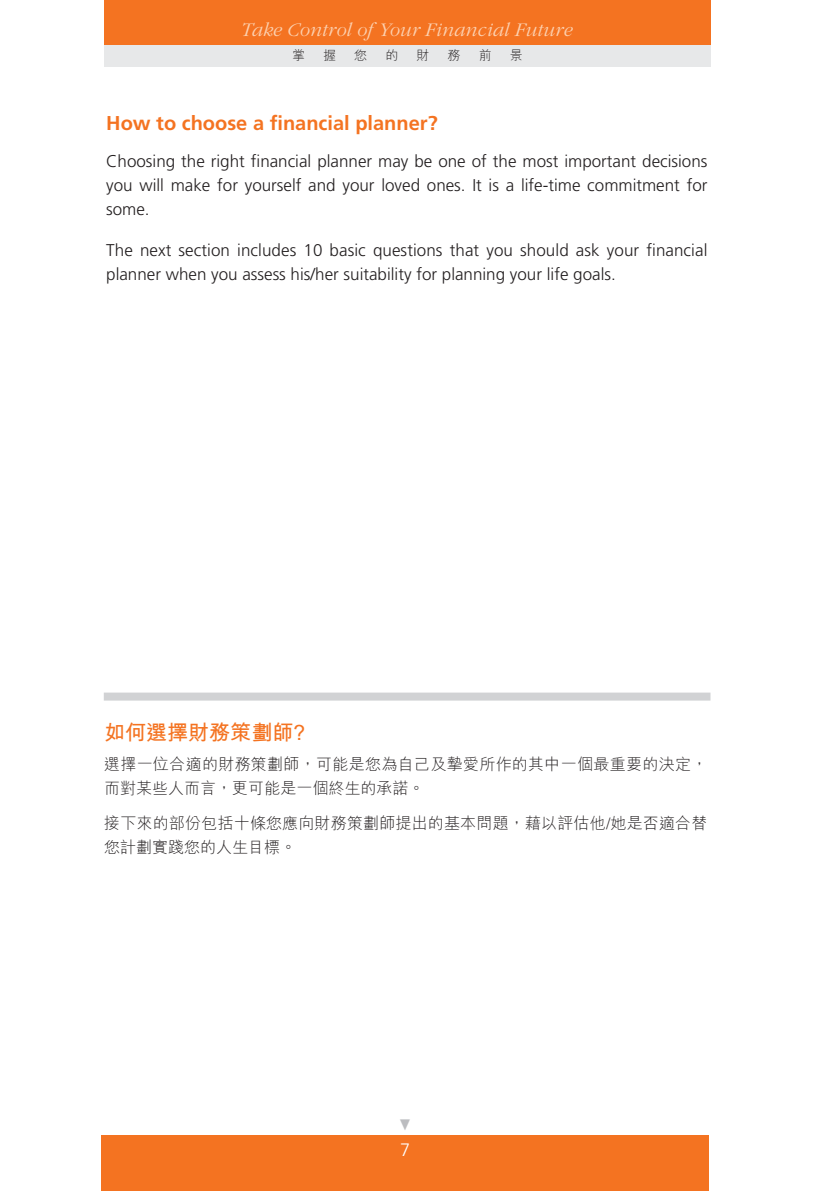
<style>
.page{position:relative;width:823px;height:1191px;background:#fff}
.page>*{position:absolute;margin:0;border:0;box-sizing:border-box;transform-origin:0 0}
.t1{font:700 21px "M Hei";color:#f47321}
.t2{font:italic 300 20px "Garamond";color:#fcd0af}
.t3{font:700 20px "Frutiger";color:#f47321}
.t4{font:300 18px "Frutiger";color:#fff}
.t5{font:300 17px/24px "Frutiger";color:#231f20;text-align:justify}
.t6{font:300 16px/24px "M Hei";letter-spacing:.01em;color:#231f20}
.t7{font:700 14px "M Hei";color:#bcbdc0}
.t8{font:300 13px "M Hei";color:#231f20}
</style>
<div class="page">
<div style="left:104px;top:692px;width:606px;height:8px;background:#d1d2d4"></div>
<div style="left:102px;top:1135px;width:606px;height:56px;background:#f47321"></div>
<div style="left:104px;top:0;width:606px;height:67px;background:#e7e8e9"></div>
<div style="left:104px;top:0;width:606px;height:45px;background:#f47321"></div>
<p class="t2" style="left:241px;top:18px;width:332px">Take Control of Your Financial Future</p>
<p class="t8" style="left:292px;top:48px;width:14px">掌</p>
<p class="t8" style="left:323px;top:48px;width:14px">握</p>
<p class="t8" style="left:354px;top:48px;width:14px">您</p>
<p class="t8" style="left:385px;top:48px;width:14px">的</p>
<p class="t8" style="left:416px;top:48px;width:14px">財</p>
<p class="t8" style="left:447px;top:48px;width:14px">務</p>
<p class="t8" style="left:478px;top:48px;width:14px">前</p>
<p class="t8" style="left:509px;top:48px;width:14px">景</p>
<p class="t3" style="left:106px;top:115px;width:333px">How to choose a financial planner?</p>
<p class="t5" style="left:106px;top:150px;width:602px">Choosing the right financial planner may be one of the most important decisions you will make for yourself and your loved ones. It is a life-time commitment for some.</p>
<p class="t5" style="left:106px;top:239px;width:602px">The next section includes 10 basic questions that you should ask your financial planner when you assess his/her suitability for planning your life goals.</p>
<p class="t1" style="left:104px;top:722px;width:202px">如何選擇財務策劃師?</p>
<p class="t6" style="left:104px;top:752px;width:604px">選擇一位合適的財務策劃師，可能是您為自己及摯愛所作的其中一個最重要的決定，而對某些人而言，更可能是一個終生的承諾。</p>
<p class="t6" style="left:104px;top:812px;width:604px">接下來的部份包括十條您應向財務策劃師提出的基本問題，藉以評估他/她是否適合替您計劃實踐您的人生目標。</p>
<p class="t7" style="left:398px;top:1117px;width:15px">▼</p>
<p class="t4" style="left:400px;top:1142px;width:12px">7</p>
</div>
